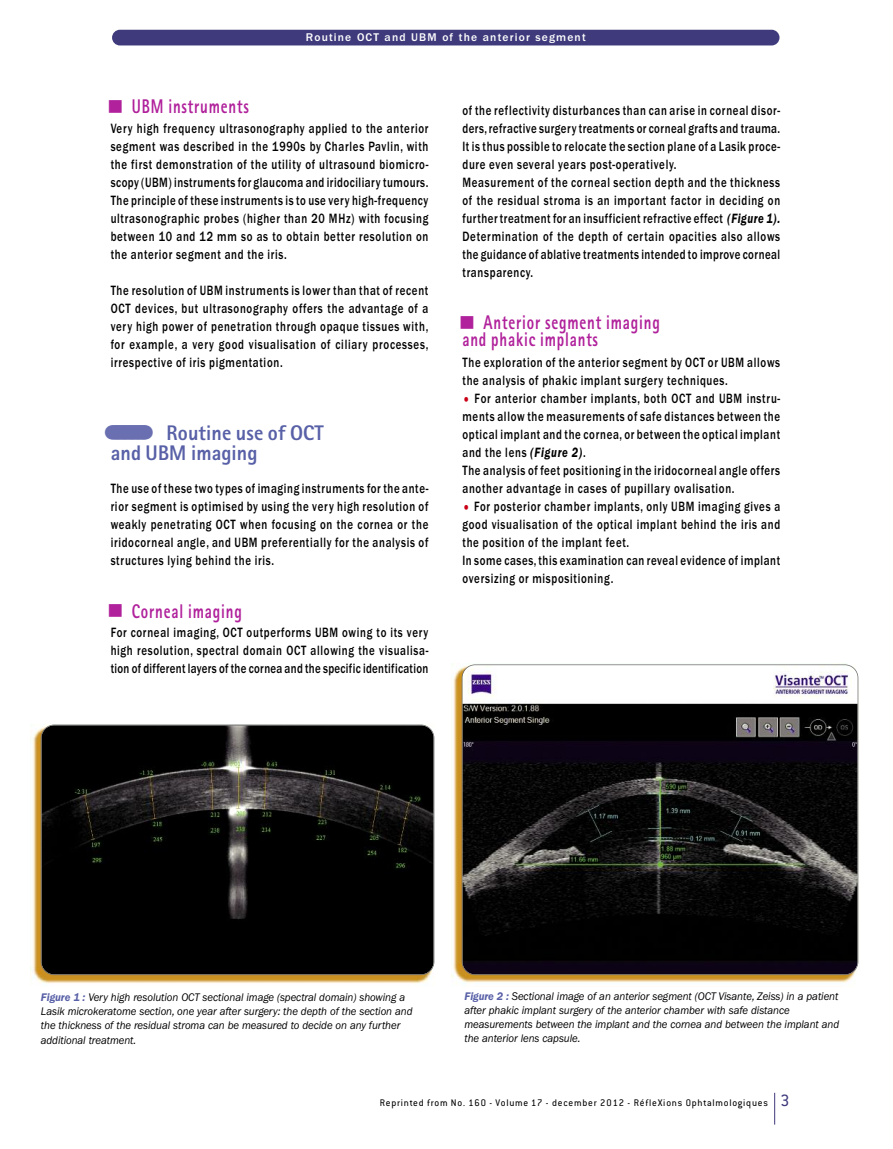
<style>
.page{position:relative;width:893px;height:1149px;background:#fff}
.page>*{position:absolute;margin:0;border:0;box-sizing:border-box;transform-origin:0 0}
.t1{font:800 21.15px/19.5px "Rotis Sans Serif Std";letter-spacing:.005em;color:#5860a7;scale:.95 1}
.t2{font:800 19.8px/16.5px "Rotis Sans Serif Std";letter-spacing:.055em;color:#b0219b;scale:.75 1}
.t3{font:500 13.95px/18px "ITC Franklin Gothic Std";letter-spacing:.065em;color:#000;text-align:justify;scale:.78 1}
.t4{font:500 11.55px "ITC Franklin Gothic Std";letter-spacing:.1em;color:#fff}
.t5{font:italic 11.4px/14.2px "ITC Franklin Gothic Std";letter-spacing:-.005em;color:#000;scale:.95 1}
.t6{font:10.5px "Conduit ITC Std";letter-spacing:.075em;color:#000}
.s1{font-family:"Lucida Grande";font-weight:400;font-size:37.5px}
.s2{font-family:"Lucida Grande";font-weight:400;font-size:34.5px;color:#696fb0}
.s3{font-weight:600;font-style:italic}
.s4{font-weight:600;font-size:16.5px;color:#ca0016}
.s5{font-weight:600;color:#5860a7}
.s6{font-size:18px;color:#3e3a7c}
</style>
<div class="page">
<hr style="left:774px;top:1092px;width:1px;height:32px;background:#3e3a7c">
<div style="left:112px;top:30px;width:667px;height:15px;background:#3e3a7c;border-radius:8px"></div>
<img style="left:30px;top:725px;width:405px;height:259px">
<img style="left:41px;top:725px;width:393px;height:249px;border-radius:13px">
<div style="left:41px;top:724px;width:393px;height:250px;border:2px solid #707070;border-radius:14px"></div>
<img style="left:451px;top:663px;width:408px;height:321px">
<img style="left:462px;top:665px;width:396px;height:309px;border-radius:13px">
<div style="left:462px;top:664px;width:396px;height:310px;border:2px solid #707070;border-radius:14px"></div>
<p class="t4" style="left:306px;top:34px;width:281px">Routine OCT and UBM of the anterior segment</p>
<h2 class="t2" style="left:105px;top:100px;width:194px"><span class="s1">■</span> UBM instruments</h2>
<p class="t3" style="left:111px;top:120px;width:409px">Very high frequency ultrasonography applied to the anterior segment was described in the 1990s by Charles Pavlin, with the first demonstration of the utility of ultrasound biomicro&shy;scopy (UBM) instruments for glaucoma and iridociliary tumours.<br>The principle of these instruments is to use very high-frequency ultrasonographic probes (higher than 20 MHz) with focusing between 10 and 12 mm so as to obtain better resolution on the anterior segment and the iris.</p>
<p class="t3" style="left:111px;top:282px;width:409px">The resolution of UBM instruments is lower than that of recent OCT devices, but ultrasonography offers the advantage of a very high power of penetration through opaque tissues with, for example, a very good visualisation of ciliary processes, irrespective of iris pigmentation.</p>
<h1 class="t1" style="left:111px;top:425px;width:226px;text-indent:25px"><span class="s2">●</span> Routine use of OCT and UBM imaging</h1>
<p class="t3" style="left:111px;top:480px;width:409px">The use of these two types of imaging instruments for the ante&shy;rior segment is optimised by using the very high resolution of weakly penetrating OCT when focusing on the cornea or the iridocorneal angle, and UBM preferentially for the analysis of structures lying behind the iris.</p>
<h2 class="t2" style="left:105px;top:604px;width:184px"><span class="s1">■</span> Corneal imaging</h2>
<p class="t3" style="left:111px;top:624px;width:409px">For corneal imaging, OCT outperforms UBM owing to its very high resolution, spectral domain OCT allowing the visualisa&shy;tion of different layers of the cornea and the specific identification</p>
<p class="t3" style="left:462px;top:102px;width:409px;text-align:left">of the reflectivity disturbances than can arise in corneal disor&shy;ders,refractive surgery treatments or corneal grafts and trauma.<br>It is thus possible to relocate the section plane of a Lasik proce&shy;dure even several years post-operatively.<br>Measurement of the corneal section depth and the thickness of the residual stroma is an important factor in deciding on further treatment for an insufficient refractive effect <span class="s3">(Figure 1).<br></span>Determination of the depth of certain opacities also allows the guidance of ablative treatments intended to improve corneal transparency.</p>
<h2 class="t2" style="left:462px;top:316px;width:265px;text-indent:-6px"><span class="s1">■</span> Anterior segment imaging and phakic implants</h2>
<p class="t3" style="left:462px;top:354px;width:409px">The exploration of the anterior segment by OCT or UBM allows the analysis of phakic implant surgery techniques.</p>
<p class="t3" style="left:462px;top:390px;width:409px;text-align:left"><span class="s4">•</span> For anterior chamber implants, both OCT and UBM instru&shy;ments allow the measurements of safe distances between the optical implant and the cornea, or between the optical implant and the lens <span class="s3">(Figure 2)</span>.<br>The analysis of feet positioning in the iridocorneal angle offers another advantage in cases of pupillary ovalisation.</p>
<p class="t3" style="left:462px;top:498px;width:409px;text-align:left"><span class="s4">•</span> For posterior chamber implants, only UBM imaging gives a good visualisation of the optical implant behind the iris and the position of the implant feet.<br>In some cases, this examination can reveal evidence of implant oversizing or mispositioning.</p>
<p class="t5" style="left:41px;top:990px;width:393px"><span class="s5">Figure 1 :</span> Very high resolution OCT sectional image (spectral domain) showing a Lasik microkeratome section, one year after surgery: the depth of the section and the thickness of the residual stroma can be measured to decide on any further additional treatment.</p>
<p class="t5" style="left:464px;top:989px;width:396px"><span class="s5">Figure 2 :</span> Sectional image of an anterior segment (OCT Visante, Zeiss) in a patient after phakic implant surgery of the anterior chamber with safe distance measurements between the implant and the cornea and between the implant and the anterior lens capsule.</p>
<p class="t6" style="left:380px;top:1099px;width:411px">Reprinted from No. 160 - Volume 17 - december 2012 - RéfleXions Ophtalmologiques <span class="s6">3</span></p>
</div>
